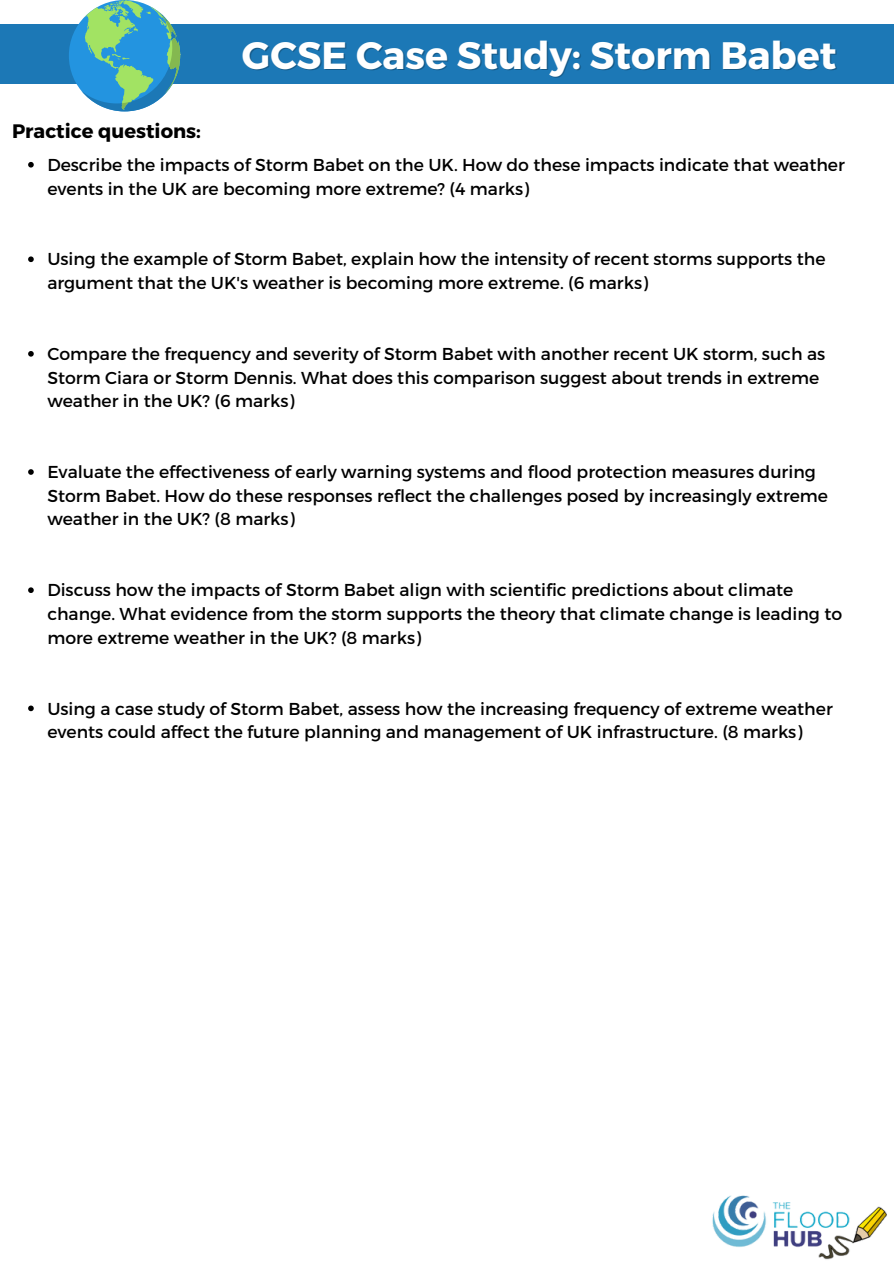
<style>
.page{position:relative;width:894px;height:1264px;background:#fff}
.page>*{position:absolute;margin:0;border:0;box-sizing:border-box;transform-origin:0 0}
.t1{font:700 38.25px "Montserrat";color:#fff}
.t2{font:700 19.5px "Montserrat";color:#000}
.t3{font:17.25px/23.7px "Montserrat";color:#000}
</style>
<div class="page">
<div style="left:0;top:24px;width:893px;height:60px;background:#1c78b6"></div>
<div style="left:69px;top:0;width:111px;height:111px;background:#2394e0;border-radius:50%"></div>
<svg style="left:81px;top:0;width:99px;height:111px"></svg>
<img style="left:712px;top:1195px;width:175px;height:65px">
<svg style="left:28px;top:162px;width:6px;height:5px"></svg>
<svg style="left:28px;top:256px;width:6px;height:6px"></svg>
<svg style="left:28px;top:351px;width:6px;height:5px"></svg>
<svg style="left:28px;top:469px;width:6px;height:6px"></svg>
<svg style="left:28px;top:587px;width:6px;height:6px"></svg>
<svg style="left:28px;top:705px;width:6px;height:6px"></svg>
<p class="t1" style="left:242px;top:31px;width:595px">GCSE Case Study: Storm Babet</p>
<h1 class="t2" style="left:12px;top:118px;width:190px">Practice questions:</h1>
<h2 class="t3" style="left:47px;top:152px;width:798px">Describe the impacts of Storm Babet on the UK. How do these impacts indicate that weather events in the UK are becoming more extreme? (4 marks)</h2>
<p class="t3" style="left:47px;top:246px;width:779px">Using the example of Storm Babet, explain how the intensity of recent storms supports the argument that the UK's weather is becoming more extreme. (6 marks)</p>
<p class="t3" style="left:47px;top:341px;width:779px">Compare the frequency and severity of Storm Babet with another recent UK storm, such as<br>Storm Ciara or Storm Dennis. What does this comparison suggest about trends in extreme weather in the UK? (6 marks)</p>
<p class="t3" style="left:47px;top:459px;width:782px">Evaluate the effectiveness of early warning systems and flood protection measures during<br>Storm Babet. How do these responses reflect the challenges posed by increasingly extreme weather in the UK? (8 marks)</p>
<p class="t3" style="left:47px;top:577px;width:796px">Discuss how the impacts of Storm Babet align with scientific predictions about climate change. What evidence from the storm supports the theory that climate change is leading to more extreme weather in the UK? (8 marks)</p>
<p class="t3" style="left:47px;top:695px;width:786px">Using a case study of Storm Babet, assess how the increasing frequency of extreme weather events could affect the future planning and management of UK infrastructure. (8 marks)</p>
</div>
